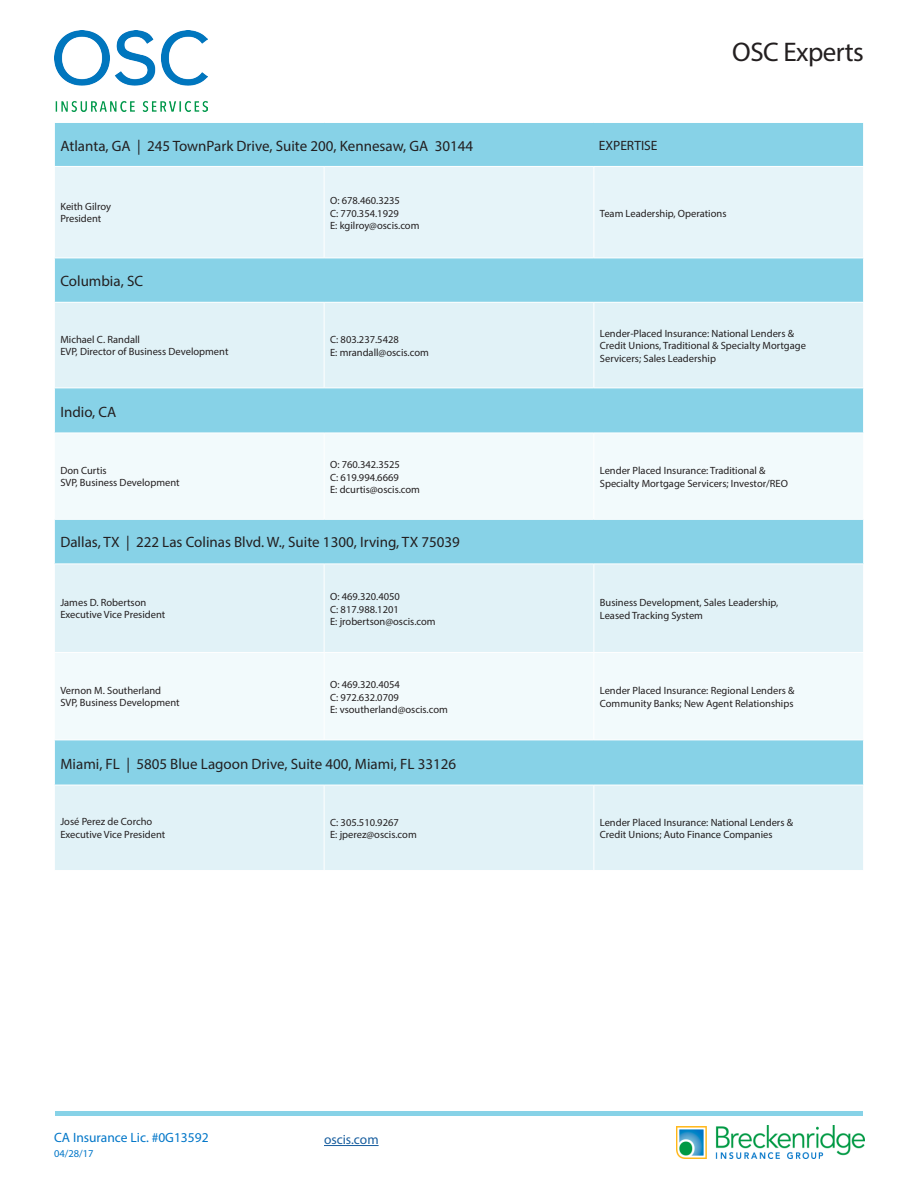
<style>
.page{position:relative;width:918px;height:1188px;background:#fff}
.page>*{position:absolute;margin:0;border:0;box-sizing:border-box;transform-origin:0 0}
.t1{font:27px "Myriad Pro";letter-spacing:-.02em;color:#231f20}
.t2{font:15px "Myriad Pro";color:#231f20}
.t3{font:13.5px "Myriad Pro";color:#0076c8}
.t4{font:13.5px "Myriad Pro";color:#231f20}
.t5{font:13.5px "Myriad Pro";color:#175d9e}
.t6{font:10.5px/12.6px "Myriad Pro";color:#231f20}
.t7{font:10.5px "Myriad Pro";color:#0076c8}
</style>
<div class="page">
<div style="left:55px;top:123px;width:808px;height:179px;background:#87d2e7"></div>
<div style="left:55px;top:167px;width:808px;height:91px;background:#e6f4f9"></div>
<svg style="left:55px;top:303px;width:808px;height:567px;background:#c2e7f1"></svg>
<svg style="left:55px;top:434px;width:808px;height:306px;fill:#f2fafc"></svg>
<div style="left:54px;top:519px;width:810px;height:45px;background:#87d2e7"></div>
<hr style="left:54px;top:258px;width:270px;height:1px;background:#fff">
<hr style="left:324px;top:258px;width:270px;height:1px;background:#fff">
<hr style="left:594px;top:258px;width:270px;height:1px;background:#fff">
<hr style="left:324px;top:303px;width:1px;height:85px;background:#fff">
<hr style="left:594px;top:303px;width:1px;height:85px;background:#fff">
<hr style="left:54px;top:388px;width:270px;height:1px;background:#fff">
<hr style="left:324px;top:388px;width:270px;height:1px;background:#fff">
<hr style="left:594px;top:388px;width:270px;height:1px;background:#fff">
<hr style="left:54px;top:433px;width:270px;height:1px;background:#fff">
<hr style="left:324px;top:433px;width:270px;height:1px;background:#fff">
<hr style="left:324px;top:433px;width:1px;height:86px;background:#fff">
<hr style="left:594px;top:433px;width:270px;height:1px;background:#fff">
<hr style="left:594px;top:433px;width:1px;height:86px;background:#fff">
<hr style="left:54px;top:519px;width:270px;height:1px;background:#fff">
<hr style="left:54px;top:520px;width:1px;height:44px;background:#fff">
<hr style="left:324px;top:519px;width:270px;height:1px;background:#fff">
<hr style="left:594px;top:519px;width:270px;height:1px;background:#fff">
<hr style="left:863px;top:520px;width:1px;height:44px;background:#fff">
<hr style="left:54px;top:564px;width:270px;height:1px;background:#fff">
<hr style="left:324px;top:564px;width:270px;height:1px;background:#fff">
<hr style="left:324px;top:564px;width:1px;height:88px;background:#fff">
<hr style="left:594px;top:564px;width:270px;height:1px;background:#fff">
<hr style="left:594px;top:564px;width:1px;height:88px;background:#fff">
<hr style="left:324px;top:653px;width:1px;height:87px;background:#fff">
<hr style="left:594px;top:653px;width:1px;height:87px;background:#fff">
<hr style="left:54px;top:740px;width:270px;height:1px;background:#fff">
<hr style="left:324px;top:740px;width:270px;height:1px;background:#fff">
<hr style="left:594px;top:740px;width:270px;height:1px;background:#fff">
<hr style="left:54px;top:785px;width:270px;height:1px;background:#fff">
<hr style="left:324px;top:785px;width:270px;height:1px;background:#fff">
<hr style="left:324px;top:785px;width:1px;height:85px;background:#fff">
<hr style="left:594px;top:785px;width:270px;height:1px;background:#fff">
<hr style="left:594px;top:785px;width:1px;height:85px;background:#fff">
<hr style="left:54px;top:166px;width:270px;height:1px;background:#fff">
<hr style="left:324px;top:166px;width:270px;height:1px;background:#fff">
<hr style="left:324px;top:167px;width:1px;height:91px;background:#fff">
<hr style="left:594px;top:166px;width:270px;height:1px;background:#fff">
<hr style="left:594px;top:167px;width:1px;height:91px;background:#fff">
<hr style="left:54px;top:652px;width:270px;height:1px;background:#fff">
<hr style="left:324px;top:652px;width:270px;height:1px;background:#fff">
<hr style="left:594px;top:652px;width:270px;height:1px;background:#fff">
<div style="left:55px;top:1111px;width:807px;height:5px;background:#87d2e7"></div>
<hr style="left:324px;top:1145px;width:55px;height:1px;background:#175d9e">
<img style="left:676px;top:1126px;width:188px;height:32px">
<img style="left:54px;top:30px;width:153px;height:82px">
<p class="t2" style="left:60px;top:136px;width:414px">Atlanta, GA | 245 TownPark Drive, Suite 200, Kennesaw, GA 30144</p>
<p class="t6" style="left:60px;top:200px;width:52px">Keith Gilroy</p>
<p class="t6" style="left:60px;top:212px;width:43px">President</p>
<p class="t2" style="left:60px;top:272px;width:84px">Columbia, SC</p>
<p class="t6" style="left:330px;top:194px;width:71px">O: 678.460.3235</p>
<p class="t6" style="left:330px;top:207px;width:70px">C: 770.354.1929</p>
<p class="t6" style="left:330px;top:219px;width:91px">E: kgilroy@oscis.com</p>
<p class="t4" style="left:599px;top:137px;width:60px">EXPERTISE</p>
<p class="t1" style="left:732px;top:36px;width:133px">OSC Experts</p>
<p class="t6" style="left:600px;top:207px;width:128px">Team Leadership, Operations</p>
<p class="t6" style="left:60px;top:333px;width:170px">Michael C. Randall<br>EVP, Director of Business Development</p>
<p class="t6" style="left:330px;top:333px;width:100px">C: 803.237.5428<br>E: mrandall@oscis.com</p>
<p class="t6" style="left:600px;top:327px;width:208px">Lender-Placed Insurance: National Lenders &amp;<br>Credit Unions, Traditional &amp; Specialty Mortgage<br>Servicers; Sales Leadership</p>
<p class="t2" style="left:60px;top:402px;width:58px">Indio, CA</p>
<p class="t6" style="left:60px;top:464px;width:48px">Don Curtis</p>
<p class="t6" style="left:60px;top:476px;width:121px">SVP, Business Development</p>
<p class="t6" style="left:330px;top:458px;width:71px">O: 760.342.3525<br>C: 619.994.6669</p>
<p class="t6" style="left:330px;top:483px;width:91px">E: dcurtis@oscis.com</p>
<p class="t2" style="left:60px;top:533px;width:401px">Dallas, TX | 222 Las Colinas Blvd. W., Suite 1300, Irving, TX 75039</p>
<p class="t6" style="left:60px;top:596px;width:87px">James D. Robertson</p>
<p class="t6" style="left:60px;top:608px;width:106px">Executive Vice President</p>
<p class="t6" style="left:60px;top:684px;width:121px">Vernon M. Southerland<br>SVP, Business Development</p>
<p class="t6" style="left:330px;top:590px;width:71px">O: 469.320.4050<br>C: 817.988.1201</p>
<p class="t6" style="left:330px;top:615px;width:107px">E: jrobertson@oscis.com</p>
<p class="t6" style="left:330px;top:678px;width:71px">O: 469.320.4054</p>
<p class="t6" style="left:330px;top:691px;width:70px">C: 972.632.0709</p>
<p class="t6" style="left:330px;top:703px;width:119px">E: vsoutherland@oscis.com</p>
<p class="t2" style="left:60px;top:754px;width:397px">Miami, FL | 5805 Blue Lagoon Drive, Suite 400, Miami, FL 33126</p>
<p class="t6" style="left:600px;top:464px;width:190px">Lender Placed Insurance: Traditional &amp;<br>Specialty Mortgage Servicers; Investor/REO</p>
<p class="t6" style="left:600px;top:596px;width:180px">Business Development, Sales Leadership,<br>Leased Tracking System</p>
<p class="t6" style="left:600px;top:684px;width:196px">Lender Placed Insurance: Regional Lenders &amp;<br>Community Banks; New Agent Relationships</p>
<p class="t6" style="left:60px;top:815px;width:106px">José Perez de Corcho<br>Executive Vice President</p>
<p class="t6" style="left:330px;top:816px;width:88px">C: 305.510.9267<br>E: jperez@oscis.com</p>
<p class="t6" style="left:600px;top:816px;width:195px">Lender Placed Insurance: National Lenders &amp;<br>Credit Unions; Auto Finance Companies</p>
<p class="t3" style="left:54px;top:1129px;width:156px">CA Insurance Lic. #0G13592</p>
<p class="t7" style="left:54px;top:1147px;width:41px">04/28/17</p>
<p class="t5" style="left:324px;top:1131px;width:56px">oscis.com</p>
</div>
